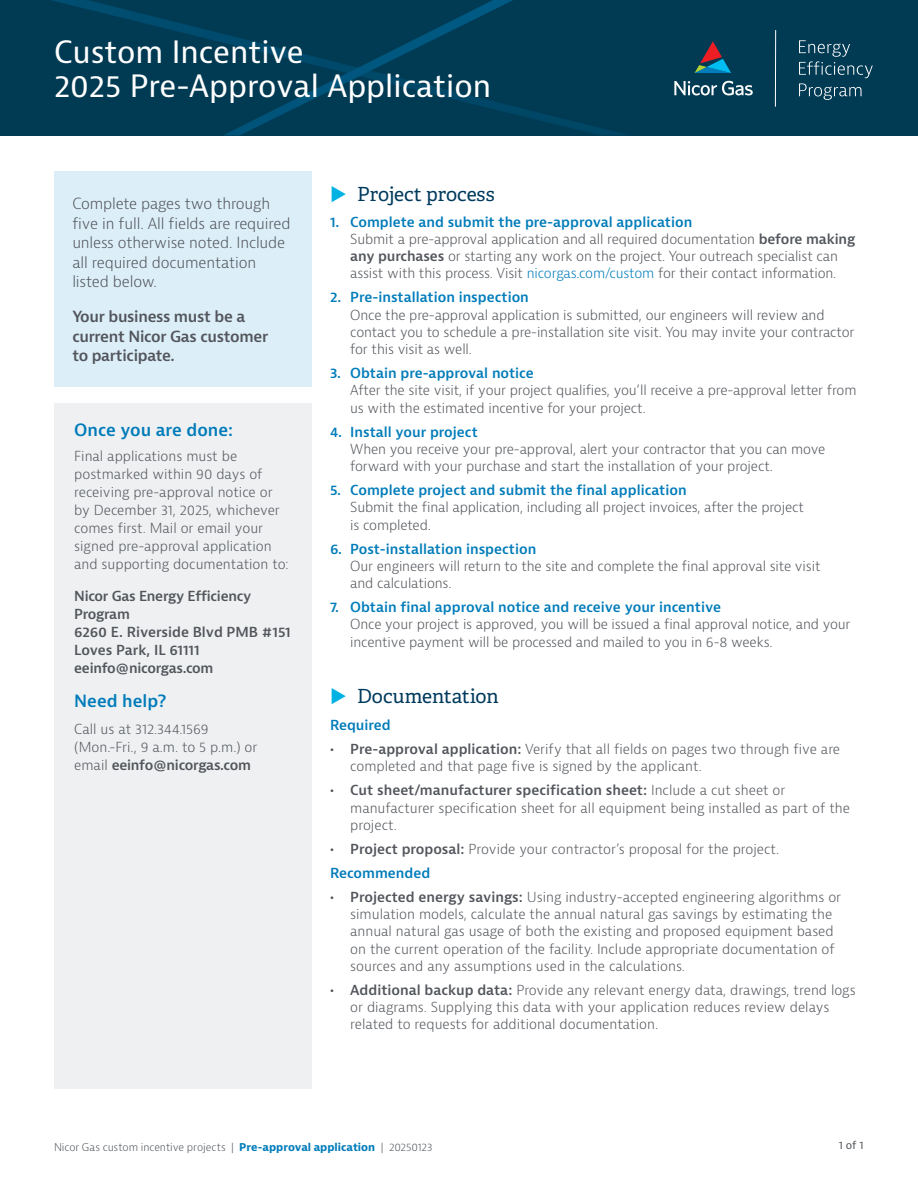
<style>
.page{position:relative;width:918px;height:1188px;background:#fff}
.page>*{position:absolute;margin:0;border:0;box-sizing:border-box;transform-origin:0 0}
.t1{font:30px/33.8px "Bernina Sans";color:#fff}
.t2{font:19.5px "Adelle";color:#003a5d}
.t3{font:600 16.5px "Bernina Sans";color:#007cba}
.t4{font:300 15px/19.5px "Bernina Sans";letter-spacing:-.01em;color:#52555b}
.t5{font:600 15px/19.5px "Bernina Sans";letter-spacing:-.02em;color:#52555b}
.t6{font:300 13.5px/17.2px "Bernina Sans";letter-spacing:-.01em;color:#52555b}
.t7{font:600 13.5px "Bernina Sans";color:#007cba}
.t8{font:600 13.5px/18px "Bernina Sans";letter-spacing:-.02em;color:#52555b}
.t9{font:300 10.5px "Bernina Sans";letter-spacing:-.005em;color:#52555b}
.t10{font:10.5px "Bernina Sans";color:#52555b}
.s1{font-weight:600}
.s2{font-weight:600;color:#007cba}
.s3{color:#007cba}
.s4{font-weight:700;color:#007cba}
</style>
<div class="page">
<div style="left:54px;top:171px;width:258px;height:216px;background:#dceef8"></div>
<div style="left:54px;top:403px;width:258px;height:686px;background:#eef0f1"></div>
<div style="left:0;top:0;width:918px;height:136px;background:#003a53"></div>
<svg style="left:51px;top:0;width:575px;height:135px"></svg>
<svg style="left:223px;top:0;width:290px;height:136px"></svg>
<svg style="left:799px;top:40px;width:74px;height:60px"></svg>
<hr style="left:775px;top:30px;width:1px;height:77px;background:#fff">
<svg style="left:695px;top:41px;width:36px;height:32px"></svg>
<svg style="left:674px;top:81px;width:79px;height:14px"></svg>
<h1 class="t1" style="left:54px;top:36px;width:439px">Custom Incentive<br>2025 Pre-Approval Application</h1>
<p class="t4" style="left:72px;top:194px;width:220px">Complete pages two through five in full. All fields are required unless otherwise noted. Include all required documentation listed below.</p>
<p class="t5" style="left:72px;top:307px;width:197px">Your business must be a current Nicor Gas customer to participate.</p>
<p class="t3" style="left:74px;top:420px;width:160px">Once you are done:</p>
<p class="t6" style="left:74px;top:448px;width:216px;line-height:18px">Final applications must be postmarked within 90 days of receiving pre-approval notice or by December 31, 2025, whichever comes first. Mail or email your signed pre-approval application and supporting documentation to:</p>
<p class="t8" style="left:74px;top:587px;width:218px">Nicor Gas Energy Efficiency<br>Program<br>6260 E. Riverside Blvd PMB #151<br>Loves Park, IL 61111 eeinfo@nicorgas.com</p>
<p class="t3" style="left:74px;top:691px;width:94px">Need help?</p>
<p class="t6" style="left:74px;top:721px;width:185px;line-height:18px">Call us at 312.344.1569 (Mon.-Fri., 9 a.m. to 5 p.m.) or email <span class="s1">eeinfo@nicorgas.com</span></p>
<h2 class="t2" style="left:357px;top:182px;width:139px">Project process</h2>
<p class="t6" style="left:350px;top:213px;width:507px;text-indent:-20px"><span class="s2">1. Complete and submit the pre-approval application<br></span>Submit a pre-approval application and all required documentation <span class="s1">before making any purchases</span> or starting any work on the project. Your outreach specialist can assist with this process. Visit <span class="s3">nicorgas.com/custom</span> for their contact information.</p>
<p class="t7" style="left:330px;top:289px;width:200px">2. Pre-installation inspection</p>
<p class="t6" style="left:350px;top:306px;width:506px">Once the pre-approval application is submitted, our engineers will review and contact you to schedule a pre-installation site visit. You may invite your contractor for this visit as well.</p>
<p class="t7" style="left:330px;top:365px;width:205px">3. Obtain pre-approval notice</p>
<p class="t6" style="left:350px;top:382px;width:508px">After the site visit, if your project qualifies, you’ll receive a pre-approval letter from us with the estimated incentive for your project.</p>
<p class="t7" style="left:330px;top:423px;width:149px">4. Install your project</p>
<p class="t6" style="left:350px;top:441px;width:477px">When you receive your pre-approval, alert your contractor that you can move forward with your purchase and start the installation of your project.</p>
<p class="t7" style="left:330px;top:481px;width:358px">5. Complete project and submit the final application</p>
<p class="t6" style="left:350px;top:499px;width:455px">Submit the final application, including all project invoices, after the project is completed.</p>
<p class="t7" style="left:330px;top:540px;width:208px">6. Post-installation inspection</p>
<p class="t6" style="left:350px;top:558px;width:472px">Our engineers will return to the site and complete the final approval site visit and calculations.</p>
<p class="t7" style="left:330px;top:598px;width:393px">7. Obtain final approval notice and receive your incentive</p>
<p class="t6" style="left:350px;top:616px;width:502px">Once your project is approved, you will be issued a final approval notice, and your incentive payment will be processed and mailed to you in 6-8 weeks.</p>
<h2 class="t2" style="left:357px;top:684px;width:143px">Documentation</h2>
<p class="t7" style="left:330px;top:716px;width:62px">Required</p>
<p class="t6" style="left:350px;top:741px;width:491px;text-indent:-20px"><span class="s1">• Pre-approval application:</span> Verify that all fields on pages two through five are completed and that page five is signed by the applicant.</p>
<p class="t6" style="left:350px;top:782px;width:501px;text-indent:-20px"><span class="s1">• Cut sheet/manufacturer specification sheet:</span> Include a cut sheet or manufacturer specification sheet for all equipment being installed as part of the project.</p>
<p class="t6" style="left:330px;top:837px;width:451px;line-height:24px"><span class="s1">• Project proposal:</span> Provide your contractor’s proposal for the project.<br><span class="s2">Recommended</span></p>
<p class="t6" style="left:350px;top:889px;width:492px;text-indent:-20px"><span class="s1">• Projected energy savings:</span> Using industry-accepted engineering algorithms or simulation models, calculate the annual natural gas savings by estimating the annual natural gas usage of both the existing and proposed equipment based on the current operation of the facility. Include appropriate documentation of sources and any assumptions used in the calculations.</p>
<p class="t6" style="left:350px;top:982px;width:507px;text-indent:-20px"><span class="s1">• Additional backup data:</span> Provide any relevant energy data, drawings, trend logs or diagrams. Supplying this data with your application reduces review delays related to requests for additional documentation.</p>
<p class="t9" style="left:54px;top:1140px;width:380px">Nicor Gas custom incentive projects | <span class="s4">Pre-approval application</span> | 20250123</p>
<p class="t10" style="left:839px;top:1138px;width:26px">1 of 1</p>
</div>
